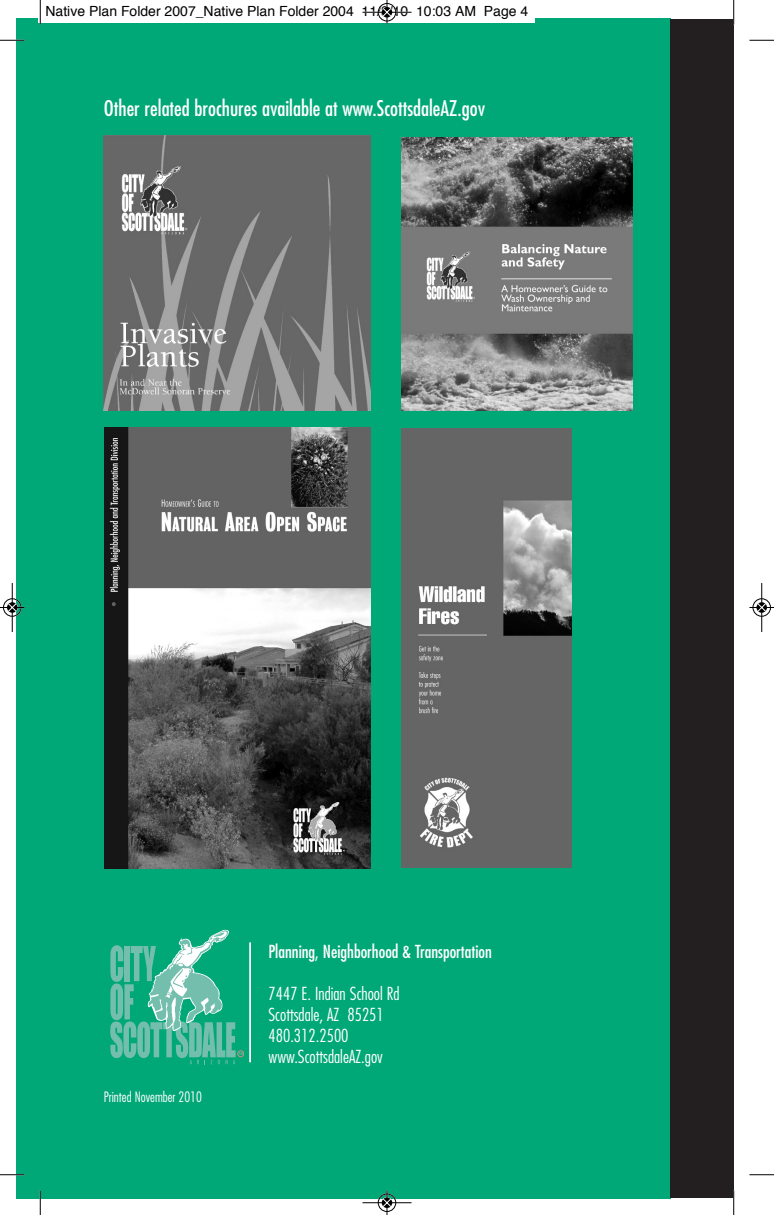
<style>
.page{position:relative;width:774px;height:1215px;background:#fff}
.page>*{position:absolute;margin:0;border:0;box-sizing:border-box;transform-origin:0 0}
.t1{font:condensed 21px "Futura";color:#fff}
.t2{font:300 condensed 17.5px/21px "Futura";color:#fff}
.t3{font:condensed 17.5px "Futura";color:#fff}
.t4{font:14px "Helvetica";color:#000}
.t5{font:300 condensed 14px "Futura";color:#fff}
</style>
<div class="page">
<div style="left:17px;top:19px;width:653px;height:1179px;background:#00a777"></div>
<div style="left:670px;top:19px;width:63px;height:1179px;background:#231f20"></div>
<hr style="left:249px;top:942px;width:2px;height:120px;background:#fff">
<img style="left:104px;top:136px;width:266px;height:274px">
<img style="left:401px;top:138px;width:231px;height:272px">
<img style="left:401px;top:428px;width:170px;height:439px">
<img style="left:105px;top:427px;width:265px;height:441px">
<svg style="left:110px;top:930px;width:134px;height:134px"></svg>
<div style="left:38px;top:0;width:497px;height:23px;background:#fff"></div>
<svg style="left:40px;top:0;width:1px;height:24px"></svg>
<svg style="left:0;top:40px;width:24px;height:1px"></svg>
<svg style="left:733px;top:0;width:1px;height:24px"></svg>
<svg style="left:749px;top:40px;width:25px;height:1px"></svg>
<svg style="left:40px;top:1190px;width:1px;height:24px"></svg>
<svg style="left:0;top:1174px;width:24px;height:1px"></svg>
<svg style="left:733px;top:1190px;width:1px;height:24px"></svg>
<svg style="left:749px;top:1174px;width:25px;height:1px"></svg>
<div style="left:377px;top:3px;width:19px;height:19px;border:1px solid #fff;border-radius:50%"></div>
<hr style="left:362px;top:12px;width:49px;height:1px;background:#000">
<div style="left:378px;top:3px;width:18px;height:18px;border:1px solid #000;border-radius:50%"></div>
<svg style="left:382px;top:0;width:9px;height:24px"></svg>
<div style="left:377px;top:1193px;width:19px;height:19px;border:1px solid #fff;border-radius:50%"></div>
<hr style="left:362px;top:1202px;width:49px;height:1px;background:#000">
<div style="left:378px;top:1193px;width:18px;height:18px;border:1px solid #000;border-radius:50%"></div>
<svg style="left:382px;top:1190px;width:9px;height:24px"></svg>
<div style="left:3px;top:598px;width:19px;height:19px;border:1px solid #fff;border-radius:50%"></div>
<hr style="left:12px;top:583px;width:1px;height:49px;background:#000">
<div style="left:3px;top:598px;width:18px;height:18px;border:1px solid #000;border-radius:50%"></div>
<svg style="left:0;top:603px;width:24px;height:9px"></svg>
<div style="left:752px;top:598px;width:19px;height:19px;border:1px solid #fff;border-radius:50%"></div>
<hr style="left:761px;top:583px;width:1px;height:49px;background:#000">
<div style="left:752px;top:598px;width:18px;height:18px;border:1px solid #000;border-radius:50%"></div>
<svg style="left:749px;top:603px;width:25px;height:9px"></svg>
<p class="t4" style="left:46px;top:5px;width:484px">Native Plan Folder 2007_Native Plan Folder 2004 11/8/10 10:03 AM Page 4</p>
<p class="t1" style="left:104px;top:98px;width:383px">Other related brochures available at www.ScottsdaleAZ.gov</p>
<p class="t5" style="left:104px;top:1091px;width:99px">Printed November 2010</p>
<p class="t3" style="left:268px;top:943px;width:225px">Planning, Neighborhood &amp; Transportation</p>
<p class="t2" style="left:268px;top:984px;width:133px">7447 E. Indian School Rd<br>Scottsdale, AZ 85251<br>480.312.2500 www.ScottsdaleAZ.gov</p>
</div>
